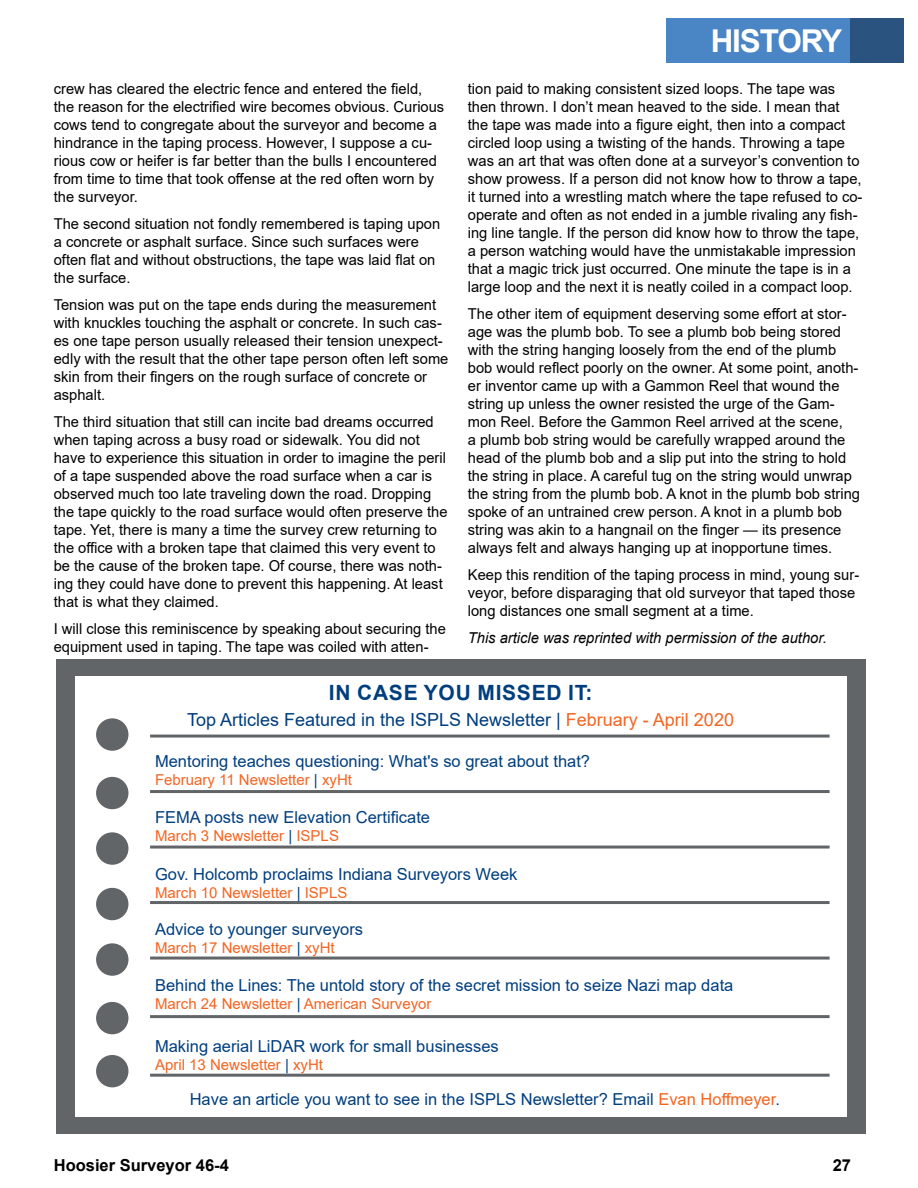
<style>
.page{position:relative;width:918px;height:1188px;background:#fff}
.page>*{position:absolute;margin:0;border:0;box-sizing:border-box;transform-origin:0 0}
.t1{font:700 31.5px "Arial";letter-spacing:-.035em;color:#fff}
.t2{font:700 21px "Arial";letter-spacing:.035em;color:#003e7e}
.t3{font:18px "Arial";color:#003e7e}
.t4{font:16.5px "Arial";color:#003e7e}
.t5{font:700 16.5px "Arial";color:#000}
.t6{font:15px/18px "Arial";color:#000}
.t7{font:15px "Arial";color:#f26522}
.t8{font:italic 15px "Arial";color:#000}
.s1{color:#f26522}
.s2{color:#003e7e}
</style>
<div class="page">
<div style="left:666px;top:18px;width:238px;height:45px;background:#4a85c5"></div>
<div style="left:850px;top:18px;width:54px;height:45px;background:#2b537f"></div>
<div style="left:56px;top:660px;width:810px;height:474px;background:#616568"></div>
<div style="left:76px;top:677px;width:771px;height:440px;background:#fff"></div>
<div style="left:96px;top:718px;width:32px;height:33px;background:#616568;border-radius:50%"></div>
<div style="left:96px;top:832px;width:32px;height:33px;background:#616568;border-radius:50%"></div>
<div style="left:96px;top:943px;width:32px;height:33px;background:#616568;border-radius:50%"></div>
<div style="left:96px;top:777px;width:32px;height:32px;background:#616568;border-radius:50%"></div>
<div style="left:96px;top:888px;width:32px;height:32px;background:#616568;border-radius:50%"></div>
<div style="left:96px;top:1002px;width:32px;height:32px;background:#616568;border-radius:50%"></div>
<div style="left:96px;top:1055px;width:32px;height:32px;background:#616568;border-radius:50%"></div>
<hr style="left:150px;top:735px;width:680px;height:3px;background:#616568">
<hr style="left:150px;top:957px;width:680px;height:3px;background:#616568">
<hr style="left:150px;top:846px;width:680px;height:3px;background:#616568">
<hr style="left:150px;top:1074px;width:680px;height:3px;background:#616568">
<hr style="left:150px;top:790px;width:680px;height:3px;background:#616568">
<hr style="left:150px;top:1015px;width:680px;height:3px;background:#616568">
<hr style="left:150px;top:901px;width:680px;height:3px;background:#616568">
<p class="t6" style="left:54px;top:80px;width:392px">crew has cleared the electric fence and entered the field, the reason for the electrified wire becomes obvious. Curious cows tend to congregate about the surveyor and become a hindrance in the taping process. However, I suppose a cu&shy;rious cow or heifer is far better than the bulls I encountered from time to time that took offense at the red often worn by the surveyor.</p>
<p class="t6" style="left:54px;top:215px;width:388px">The second situation not fondly remembered is taping upon a concrete or asphalt surface. Since such surfaces were often flat and without obstructions, the tape was laid flat on the surface.</p>
<p class="t6" style="left:54px;top:296px;width:396px">Tension was put on the tape ends during the measurement with knuckles touching the asphalt or concrete. In such cas&shy;es one tape person usually released their tension unexpect&shy;edly with the result that the other tape person often left some skin from their fingers on the rough surface of concrete or asphalt.</p>
<p class="t6" style="left:54px;top:413px;width:395px">The third situation that still can incite bad dreams occurred when taping across a busy road or sidewalk. You did not have to experience this situation in order to imagine the peril of a tape suspended above the road surface when a car is observed much too late traveling down the road. Dropping the tape quickly to the road surface would often preserve the tape. Yet, there is many a time the survey crew returning to the office with a broken tape that claimed this very event to be the cause of the broken tape. Of course, there was noth&shy;ing they could have done to prevent this happening. At least that is what they claimed.</p>
<p class="t6" style="left:54px;top:620px;width:394px">I will close this reminiscence by speaking about securing the equipment used in taping. The tape was coiled with atten-</p>
<h1 class="t1" style="left:711px;top:18px;width:133px">HISTORY</h1>
<p class="t6" style="left:468px;top:80px;width:396px">tion paid to making consistent sized loops. The tape was then thrown. I don’t mean heaved to the side. I mean that the tape was made into a figure eight, then into a compact circled loop using a twisting of the hands. Throwing a tape was an art that was often done at a surveyor’s convention to show prowess. If a person did not know how to throw a tape, it turned into a wrestling match where the tape refused to co&shy;operate and often as not ended in a jumble rivaling any fish&shy;ing line tangle. If the person did know how to throw the tape, a person watching would have the unmistakable impression that a magic trick just occurred. One minute the tape is in a large loop and the next it is neatly coiled in a compact loop.</p>
<p class="t6" style="left:468px;top:305px;width:394px">The other item of equipment deserving some effort at stor&shy;age was the plumb bob. To see a plumb bob being stored with the string hanging loosely from the end of the plumb bob would reflect poorly on the owner. At some point, anoth&shy;er inventor came up with a Gammon Reel that wound the string up unless the owner resisted the urge of the Gam&shy;mon Reel. Before the Gammon Reel arrived at the scene,<br>a plumb bob string would be carefully wrapped around the head of the plumb bob and a slip put into the string to hold the string in place. A careful tug on the string would unwrap the string from the plumb bob. A knot in the plumb bob string spoke of an untrained crew person. A knot in a plumb bob string was akin to a hangnail on the finger — its presence always felt and always hanging up at inopportune times.</p>
<p class="t6" style="left:468px;top:566px;width:393px">Keep this rendition of the taping process in mind, young sur&shy;veyor, before disparaging that old surveyor that taped those long distances one small segment at a time.</p>
<p class="t8" style="left:468px;top:628px;width:360px">This article was reprinted with permission of the author.</p>
<h2 class="t2" style="left:329px;top:678px;width:265px">IN CASE YOU MISSED IT:</h2>
<p class="t3" style="left:187px;top:707px;width:548px">Top Articles Featured in the ISPLS Newsletter | <span class="s1">February - April 2020</span></p>
<p class="t4" style="left:155px;top:750px;width:437px">Mentoring teaches questioning: What's so great about that?</p>
<p class="t7" style="left:155px;top:770px;width:199px">February 11 Newsletter <span class="s2">|</span> xyHt</p>
<p class="t4" style="left:155px;top:806px;width:277px">FEMA posts new Elevation Certificate</p>
<p class="t7" style="left:155px;top:826px;width:185px">March 3 Newsletter <span class="s2">|</span> ISPLS</p>
<p class="t4" style="left:155px;top:862px;width:364px">Gov. Holcomb proclaims Indiana Surveyors Week</p>
<p class="t7" style="left:155px;top:882px;width:194px">March 10 Newsletter <span class="s2">|</span> ISPLS</p>
<p class="t4" style="left:155px;top:918px;width:210px">Advice to younger surveyors</p>
<p class="t7" style="left:155px;top:938px;width:181px">March 17 Newsletter <span class="s2">|</span> xyHt</p>
<p class="t4" style="left:155px;top:974px;width:580px">Behind the Lines: The untold story of the secret mission to seize Nazi map data</p>
<p class="t7" style="left:155px;top:994px;width:278px">March 24 Newsletter <span class="s2">|</span> American Surveyor</p>
<p class="t4" style="left:155px;top:1035px;width:345px">Making aerial LiDAR work for small businesses</p>
<p class="t7" style="left:155px;top:1054px;width:170px">April 13 Newsletter <span class="s2">|</span> xyHt</p>
<p class="t4" style="left:190px;top:1088px;width:592px">Have an article you want to see in the ISPLS Newsletter? Email <span class="s1">Evan Hoffmeyer</span>.</p>
<p class="t5" style="left:54px;top:1154px;width:177px">Hoosier Surveyor 46-4</p>
<p class="t5" style="left:833px;top:1154px;width:20px">27</p>
</div>
